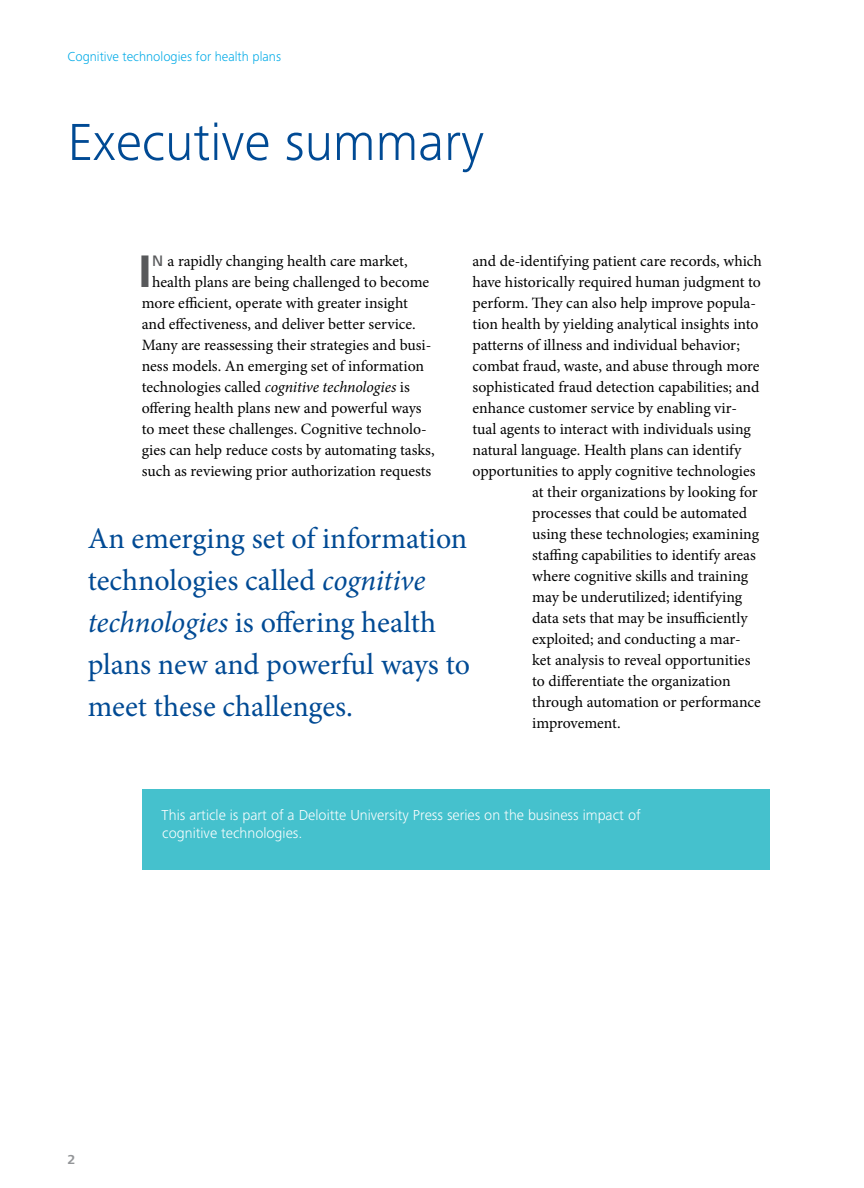
<style>
.page{position:relative;width:864px;height:1188px;background:#fff}
.page>*{position:absolute;margin:0;border:0;box-sizing:border-box;transform-origin:0 0}
.t1{font:300 54px "Frutiger Next Pro";color:#004a94}
.t2{font:700 47.25px "Frutiger Next Pro";color:#58595b}
.t3{font:30px/42px "Minion Pro";color:#004a94}
.t4{font:15.75px "Minion Pro";color:#000}
.t5{font:italic 15.75px "Minion Pro";letter-spacing:-.005em;color:#000}
.t6{font:300 15px/18px "Frutiger Next Pro";color:#fff}
.t7{font:300 13.5px "Frutiger Next Pro";color:#00aae7}
.t8{font:700 13.5px "Frutiger Next Pro";color:#939598}
.s1{font-family:"Frutiger Next Pro";font-weight:500;color:#58595b}
.s2{font-style:normal}
.s3{font-style:italic}
</style>
<div class="page">
<div style="left:142px;top:789px;width:628px;height:81px;background:#45c1cd"></div>
<p class="t7" style="left:68px;top:49px;width:215px">Cognitive technologies for health plans</p>
<h1 class="t1" style="left:68px;top:111px;width:418px">Executive summary</h1>
<h2 class="t2" style="left:138px;top:244px;width:15px">I</h2>
<p class="t4" style="left:152px;top:250px;width:257px"><span class="s1">N</span> a rapidly changing health care market,</p>
<p class="t4" style="left:472px;top:250px;width:291px">and de-identifying patient care records, which</p>
<p class="t4" style="left:472px;top:271px;width:290px">have historically required human judgment to</p>
<p class="t4" style="left:472px;top:292px;width:285px">perform. They can also help improve popula-</p>
<p class="t4" style="left:472px;top:313px;width:288px">tion health by yielding analytical insights into</p>
<p class="t4" style="left:472px;top:334px;width:269px">patterns of illness and individual behavior;</p>
<p class="t4" style="left:472px;top:355px;width:289px">combat fraud, waste, and abuse through more</p>
<p class="t4" style="left:472px;top:376px;width:288px">sophisticated fraud detection capabilities; and</p>
<p class="t4" style="left:472px;top:397px;width:266px">enhance customer service by enabling vir-</p>
<p class="t4" style="left:472px;top:418px;width:280px">tual agents to interact with individuals using</p>
<p class="t4" style="left:472px;top:439px;width:270px">natural language. Health plans can identify</p>
<p class="t4" style="left:472px;top:460px;width:285px">opportunities to apply cognitive technologies</p>
<p class="t4" style="left:532px;top:481px;width:227px">at their organizations by looking for</p>
<p class="t4" style="left:532px;top:502px;width:217px">processes that could be automated</p>
<p class="t4" style="left:532px;top:523px;width:228px">using these technologies; examining</p>
<p class="t4" style="left:532px;top:544px;width:225px">staffing capabilities to identify areas</p>
<p class="t4" style="left:532px;top:565px;width:217px">where cognitive skills and training</p>
<p class="t4" style="left:532px;top:586px;width:211px">may be underutilized; identifying</p>
<p class="t4" style="left:532px;top:607px;width:217px">data sets that may be insufficiently</p>
<p class="t4" style="left:532px;top:628px;width:210px">exploited; and conducting a mar-</p>
<p class="t4" style="left:532px;top:649px;width:220px">ket analysis to reveal opportunities</p>
<p class="t4" style="left:532px;top:670px;width:200px">to differentiate the organization</p>
<p class="t4" style="left:532px;top:691px;width:230px">through automation or performance</p>
<p class="t4" style="left:532px;top:712px;width:90px">improvement.</p>
<p class="t4" style="left:152px;top:271px;width:279px">health plans are being challenged to become</p>
<p class="t4" style="left:142px;top:292px;width:268px">more efficient, operate with greater insight</p>
<p class="t4" style="left:142px;top:313px;width:276px">and effectiveness, and deliver better service.</p>
<p class="t4" style="left:142px;top:334px;width:291px">Many are reassessing their strategies and busi-</p>
<p class="t4" style="left:142px;top:355px;width:284px">ness models. An emerging set of information</p>
<p class="t5" style="left:142px;top:376px;width:270px"><span class="s2">technologies called</span> cognitive technologies <span class="s2">is</span></p>
<p class="t4" style="left:142px;top:397px;width:282px">offering health plans new and powerful ways</p>
<p class="t4" style="left:142px;top:418px;width:286px">to meet these challenges. Cognitive technolo-</p>
<p class="t4" style="left:142px;top:439px;width:294px">gies can help reduce costs by automating tasks,</p>
<p class="t4" style="left:142px;top:460px;width:291px">such as reviewing prior authorization requests</p>
<h3 class="t3" style="left:88px;top:518px;width:384px">An emerging set of information technologies called <span class="s3">cognitive technologies</span> is offering health plans new and powerful ways to meet these challenges.</h3>
<p class="t6" style="left:161px;top:806px;width:481px">This article is part of a Deloitte University Press series on the business impact of cognitive technologies.</p>
<p class="t8" style="left:68px;top:1152px;width:9px">2</p>
</div>
